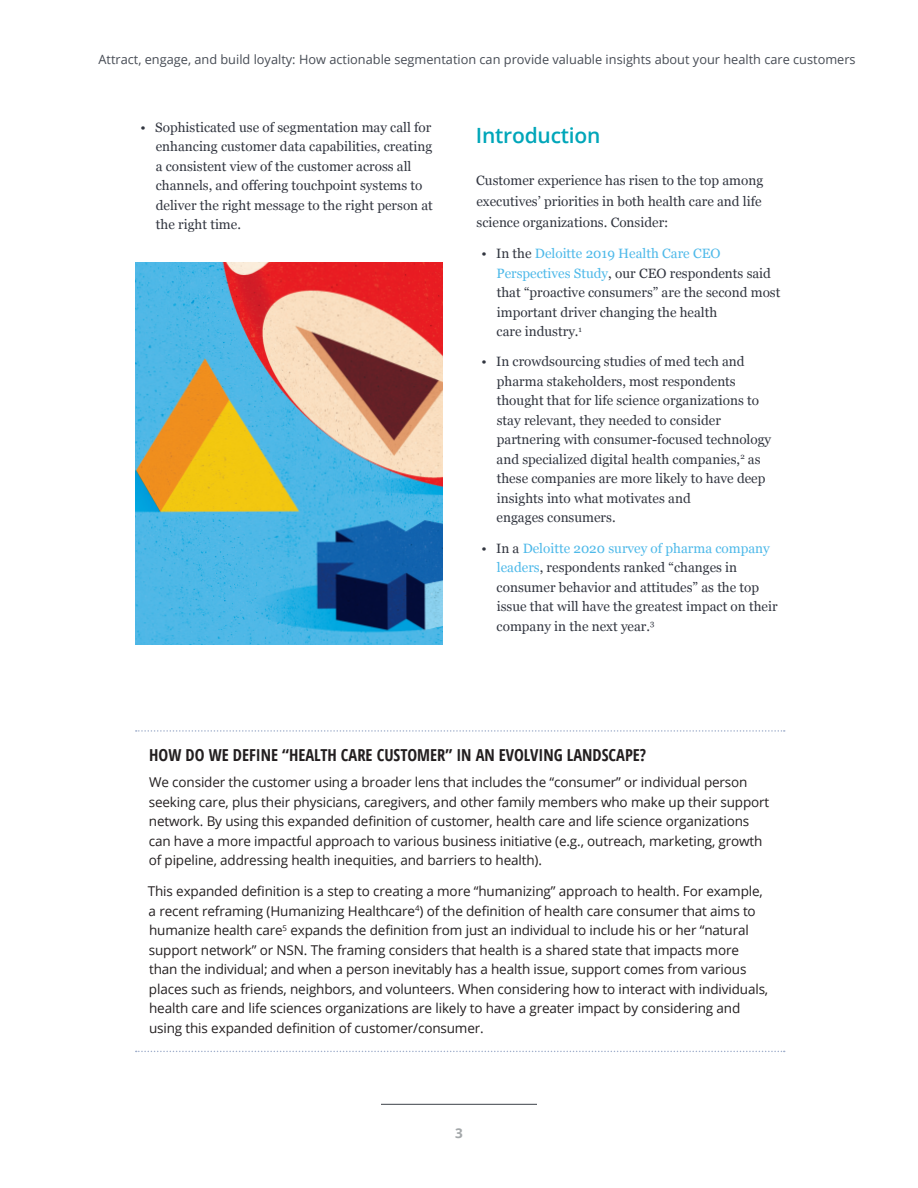
<style>
.page{position:relative;width:918px;height:1188px;background:#fff}
.page>*{position:absolute;margin:0;border:0;box-sizing:border-box;transform-origin:0 0}
.t1{font:600 21px "Open Sans";letter-spacing:-.01em;color:#00a6b9}
.t2{font:700 16.5px "Open Sans Condensed";color:#231f20}
.t3{font:13.5px/19.5px "Open Sans";letter-spacing:-.01em;color:#231f20}
.t4{font:13.5px/19.5px "Georgia";color:#323640}
.t5{font:700 13.5px "Open Sans";color:#a3a7a9}
.t6{font:12.75px "Open Sans";color:#464b54}
.s1{color:#4eb9e9}
</style>
<div class="page">
<hr style="left:381px;top:1104px;width:156px;height:1px;background:#5f6369">
<svg style="left:136px;top:730px;width:649px;height:2px"></svg>
<svg style="left:136px;top:1051px;width:649px;height:1px"></svg>
<img style="left:135px;top:262px;width:307px;height:383px">
<p class="t6" style="left:98px;top:50px;width:759px">Attract, engage, and build loyalty: How actionable segmentation can provide valuable insights about your health care customers</p>
<p class="t4" style="left:156px;top:117px;width:279px;text-indent:-15px">• Sophisticated use of segmentation may call for enhancing customer data capabilities, creating a consistent view of the customer across all channels, and offering touchpoint systems to deliver the right message to the right person at the right time.</p>
<h1 class="t1" style="left:476px;top:120px;width:126px">Introduction</h1>
<p class="t4" style="left:476px;top:169px;width:288px;line-height:21px;text-align:justify">Customer experience has risen to the top among executives’ priorities in both health care and life science organizations. Consider:</p>
<p class="t4" style="left:497px;top:243px;width:285px;text-indent:-15px">• In the <span class="s1">Deloitte 2019 Health Care CEO Perspectives Study</span>, our CEO respondents said that “proactive consumers” are the second most important driver changing the health<br>care industry.<sup>1</sup></p>
<p class="t4" style="left:497px;top:351px;width:276px;text-indent:-15px">• In crowdsourcing studies of med tech and pharma stakeholders, most respondents thought that for life science organizations to stay relevant, they needed to consider partnering with consumer-focused technology and specialized digital health companies,<sup>2</sup> as these companies are more likely to have deep insights into what motivates and<br>engages consumers.</p>
<p class="t4" style="left:497px;top:538px;width:282px;text-indent:-15px">• In a <span class="s1">Deloitte 2020 survey of pharma company leaders</span>, respondents ranked “changes in consumer behavior and attitudes” as the top issue that will have the greatest impact on their company in the next year.<sup>3</sup></p>
<p class="t2" style="left:149px;top:744px;width:498px">HOW DO WE DEFINE “HEALTH CARE CUSTOMER” IN AN EVOLVING LANDSCAPE?</p>
<p class="t3" style="left:149px;top:772px;width:622px">We consider the customer using a broader lens that includes the “consumer” or individual person seeking care, plus their physicians, caregivers, and other family members who make up their support network. By using this expanded definition of customer, health care and life science organizations can have a more impactful approach to various business initiative (e.g., outreach, marketing, growth of pipeline, addressing health inequities, and barriers to health).</p>
<p class="t3" style="left:148px;top:881px;width:622px">This expanded definition is a step to creating a more “humanizing” approach to health. For example, a recent reframing (Humanizing Healthcare<sup>4</sup>) of the definition of health care consumer that aims to humanize health care<sup>5</sup> expands the definition from just an individual to include his or her “natural support network” or NSN. The framing considers that health is a shared state that impacts more than the individual; and when a person inevitably has a health issue, support comes from various places such as friends, neighbors, and volunteers. When considering how to interact with individuals, health care and life sciences organizations are likely to have a greater impact by considering and using this expanded definition of customer/consumer.</p>
<p class="t5" style="left:455px;top:1123px;width:9px">3</p>
</div>
